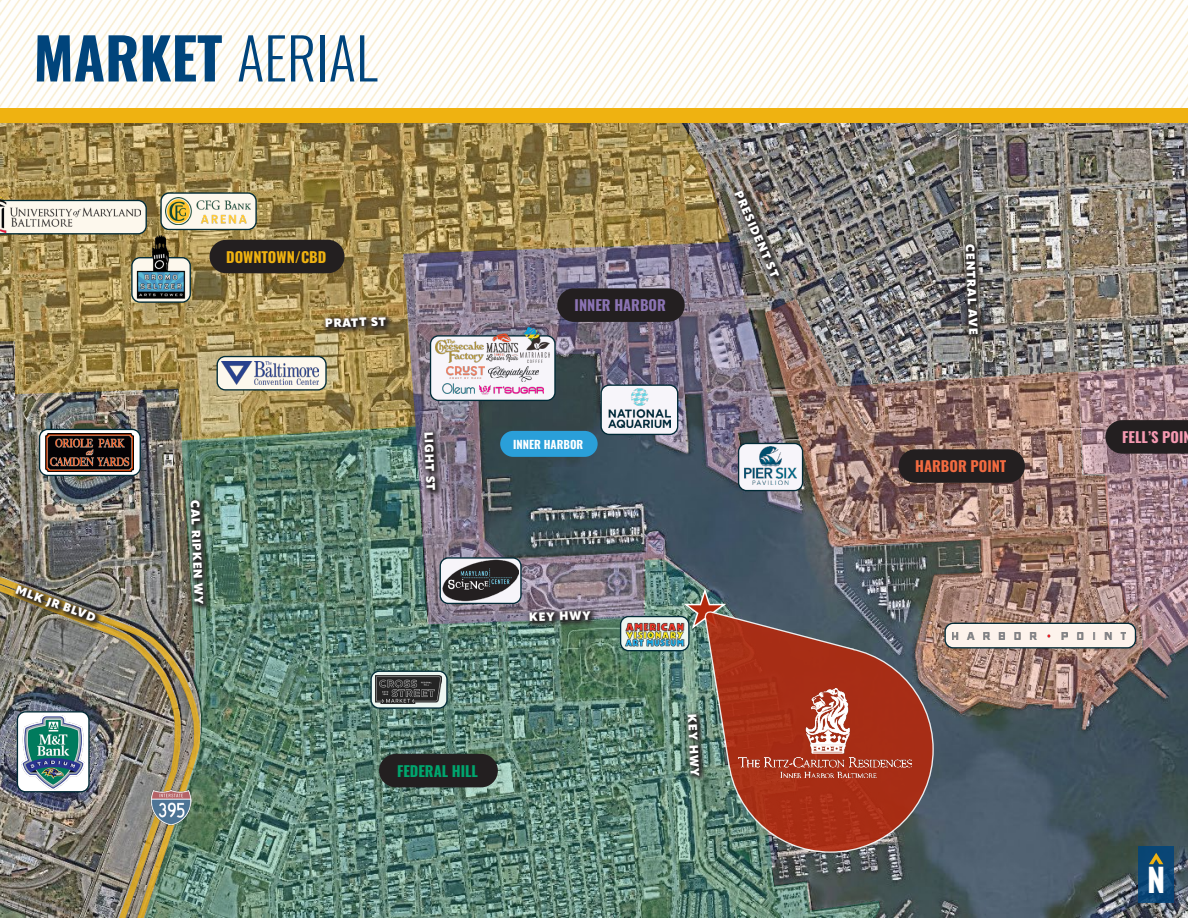
<style>
.page{position:relative;width:1188px;height:918px;background:#fff}
.page>*{position:absolute;margin:0;border:0;box-sizing:border-box;transform-origin:0 0}
.t1{font:700 57px "Oswald";color:#00447b}
.t2{font:700 32.4px "Oswald";color:#fff}
.t3{font:700 14.55px "Oswald";color:#efb211}
.t4{font:700 14.55px "Oswald";color:#00a66e}
.t5{font:700 14.55px "Oswald";color:#8b73b3}
.t6{font:700 14.55px "Oswald";color:#f26b41}
.t7{font:700 14.55px "Oswald";color:#f59ab2}
.t8{font:900 12px "Apparat";color:#fff}
.t9{font:700 11.25px "Oswald";color:#fff}
.s1{font-weight:300}
</style>
<div class="page">
<img style="left:0;top:0;width:1188px;height:108px">
<img style="left:0;top:123px;width:1188px;height:795px">
<img style="left:802px;top:299px;width:364px;height:431px">
<img style="left:143px;top:426px;width:737px;height:492px">
<img style="left:0;top:123px;width:730px;height:318px">
<img style="left:404px;top:243px;width:398px;height:381px">
<img style="left:0;top:575px;width:202px;height:343px">
<img style="left:0;top:579px;width:184px;height:339px">
<svg style="left:1139px;top:846px;width:35px;height:57px;background:#0c4777"></svg>
<div style="left:728px;top:647px;width:205px;height:205px;background:#a72d15;border-radius:50%"></div>
<svg style="left:681px;top:586px;width:175px;height:184px"></svg>
<div style="left:431px;top:336px;width:124px;height:64px;background:#f7f5fa;border-radius:8px"></div>
<div style="left:430px;top:335px;width:126px;height:66px;border:1px solid #002a36;border-radius:8px"></div>
<svg style="left:1149px;top:853px;width:14px;height:11px"></svg>
<div style="left:500px;top:431px;width:98px;height:26px;background:#2a9fd9;border-radius:13px"></div>
<div style="left:17px;top:712px;width:72px;height:80px;background:#fff;border-radius:8px"></div>
<div style="left:17px;top:711px;width:73px;height:81px;border:1px solid #002a36;border-radius:8px"></div>
<svg style="left:40px;top:429px;width:100px;height:46px"></svg>
<div style="left:39px;top:429px;width:102px;height:47px;border:1px solid #002a36;border-radius:8px"></div>
<div style="left:217px;top:357px;width:109px;height:33px;background:#fdf8ed;border-radius:8px"></div>
<div style="left:217px;top:356px;width:110px;height:35px;border:1px solid #002a36;border-radius:8px"></div>
<svg style="left:440px;top:558px;width:81px;height:45px"></svg>
<div style="left:440px;top:557px;width:82px;height:47px;border:1px solid #002a36;border-radius:8px"></div>
<svg style="left:621px;top:617px;width:68px;height:34px"></svg>
<div style="left:620px;top:616px;width:70px;height:35px;border:1px solid #002a36;border-radius:8px"></div>
<img style="left:443px;top:557px;width:75px;height:46px">
<img style="left:624px;top:623px;width:61px;height:23px">
<div style="left:601px;top:385px;width:77px;height:49px;background:#f7f5fa;border-radius:8px"></div>
<div style="left:600px;top:384px;width:78px;height:51px;border:1px solid #002a36;border-radius:8px"></div>
<img style="left:608px;top:389px;width:62px;height:38px">
<img style="left:22px;top:716px;width:63px;height:73px">
<img style="left:45px;top:434px;width:89px;height:37px">
<img style="left:222px;top:362px;width:97px;height:22px">
<div style="left:131px;top:257px;width:60px;height:46px;border:1px solid #002a36;border-radius:8px"></div>
<div style="left:161px;top:193px;width:95px;height:37px;background:#fdf8ed;border-radius:8px"></div>
<div style="left:160px;top:192px;width:97px;height:38px;border:1px solid #002a36;border-radius:8px"></div>
<div style="left:945px;top:623px;width:190px;height:25px;background:#fdf3ec;border-radius:8px"></div>
<div style="left:944px;top:623px;width:192px;height:26px;border:1px solid #002a36;border-radius:8px"></div>
<img style="left:166px;top:198px;width:85px;height:26px">
<img style="left:133px;top:231px;width:56px;height:70px">
<img style="left:953px;top:632px;width:125px;height:8px">
<div style="left:371px;top:671px;width:76px;height:37px;background:#ecf6f1;border-radius:8px"></div>
<div style="left:370px;top:671px;width:78px;height:38px;border:1px solid #002a36;border-radius:8px"></div>
<img style="left:376px;top:675px;width:65px;height:29px">
<div style="left:739px;top:443px;width:64px;height:48px;background:#f7f5fa;border-radius:8px"></div>
<div style="left:738px;top:443px;width:65px;height:48px;border:1px solid #002a36;border-radius:8px"></div>
<img style="left:745px;top:447px;width:52px;height:38px">
<img style="left:435px;top:339px;width:48px;height:23px">
<img style="left:486px;top:333px;width:32px;height:29px">
<img style="left:489px;top:366px;width:49px;height:16px">
<img style="left:520px;top:328px;width:29px;height:35px">
<img style="left:446px;top:366px;width:39px;height:13px">
<img style="left:479px;top:385px;width:65px;height:9px">
<img style="left:443px;top:383px;width:31px;height:10px">
<img style="left:739px;top:689px;width:172px;height:89px">
<div style="left:526px;top:606px;width:72px;height:23px;background:#231f20;opacity:.95"></div>
<div style="left:683px;top:710px;width:24px;height:73px;background:#231f20;opacity:.95"></div>
<div style="left:420px;top:428px;width:23px;height:70px;background:#231f20;opacity:.95"></div>
<div style="left:321px;top:312px;width:72px;height:23px;background:#231f20;opacity:.95"></div>
<div style="left:11px;top:581px;width:92px;height:47px;background:#231f20;opacity:.95"></div>
<img style="left:150px;top:789px;width:42px;height:36px">
<div style="left:730px;top:186px;width:56px;height:97px;background:#231f20;opacity:.95"></div>
<div style="left:961px;top:240px;width:24px;height:102px;background:#231f20;opacity:.95"></div>
<div style="left:186px;top:496px;width:24px;height:116px;background:#231f20;opacity:.95"></div>
<div style="left:379px;top:754px;width:119px;height:33px;background:#231f20;border-radius:17px"></div>
<div style="left:557px;top:288px;width:128px;height:34px;background:#231f20;border-radius:17px"></div>
<div style="left:899px;top:449px;width:126px;height:34px;background:#231f20;border-radius:17px"></div>
<svg style="left:1078px;top:364px;width:110px;height:302px;background:#9c7f83"></svg>
<div style="left:210px;top:240px;width:135px;height:33px;background:#231f20;border-radius:17px"></div>
<svg style="left:0;top:200px;width:147px;height:34px"></svg>
<img style="left:0;top:193px;width:141px;height:39px">
<div style="left:0;top:108px;width:1188px;height:15px;background:#efb211"></div>
<p class="t1" style="left:34px;top:28px;width:346px">MARKET <span class="s1">AERIAL</span></p>
<p class="t8" style="left:19px;top:582px;width:86px;rotate:20deg">MLK JR BLVD</p>
<p class="t3" style="left:226px;top:249px;width:102px">DOWNTOWN/CBD</p>
<p class="t8" style="left:325px;top:316px;width:63px;rotate:-2deg">PRATT ST</p>
<p class="t5" style="left:575px;top:298px;width:93px">INNER HARBOR</p>
<p class="t8" style="left:745px;top:188px;width:94px;rotate:66deg">PRESIDENT ST</p>
<p class="t8" style="left:203px;top:500px;width:106px;rotate:88deg">CAL RIPKEN WY</p>
<p class="t8" style="left:436px;top:431px;width:60px;rotate:88deg">LIGHT ST</p>
<p class="t9" style="left:513px;top:438px;width:72px">INNER HARBOR</p>
<p class="t8" style="left:529px;top:610px;width:63px;rotate:-2deg">KEY HWY</p>
<p class="t4" style="left:397px;top:763px;width:83px">FEDERAL HILL</p>
<p class="t8" style="left:700px;top:714px;width:63px;rotate:87deg">KEY HWY</p>
<p class="t8" style="left:978px;top:244px;width:92px;rotate:88deg">CENTRAL AVE</p>
<p class="t6" style="left:915px;top:459px;width:93px">HARBOR POINT</p>
<p class="t7" style="left:1122px;top:430px;width:71px">FELL’S POIN</p>
<p class="t2" style="left:1147px;top:863px;width:20px">N</p>
</div>
